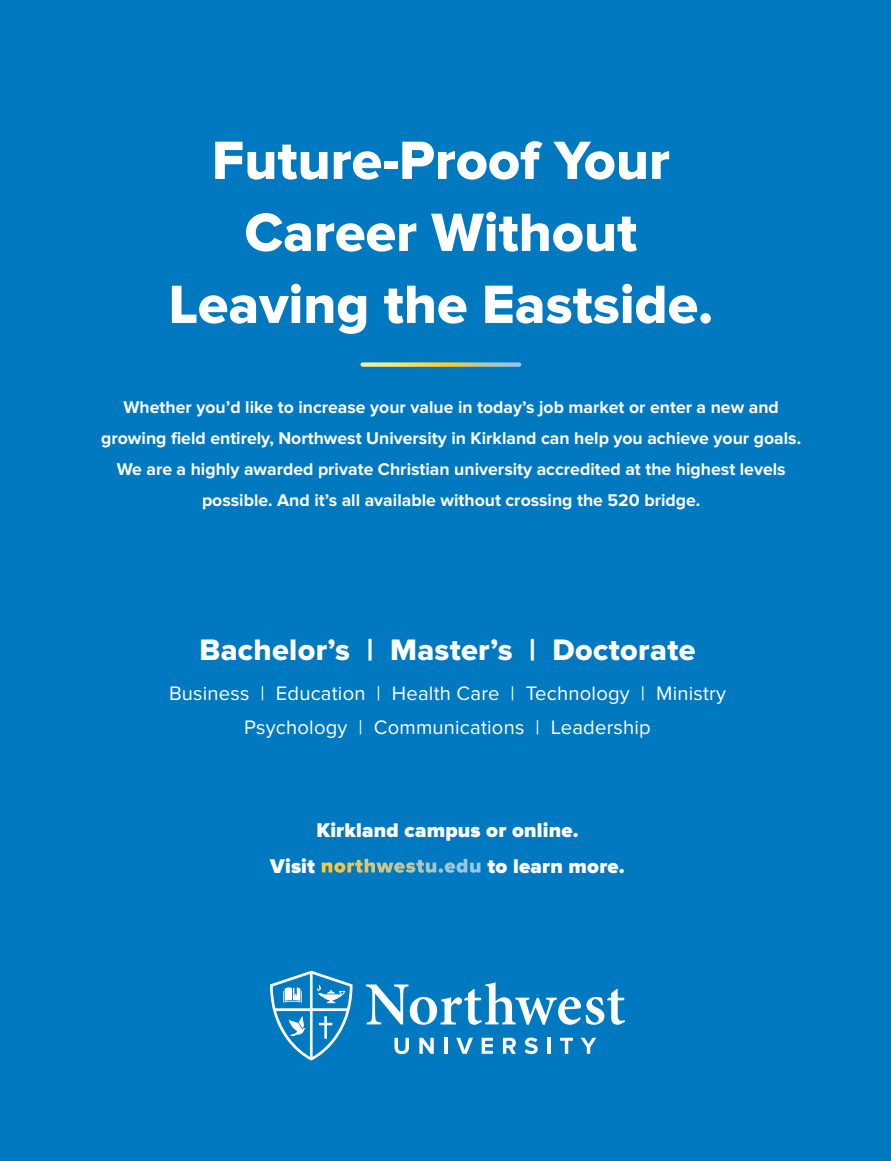
<style>
.page{position:relative;width:891px;height:1161px;background:#0079c0}
.page>*{position:absolute;margin:0;border:0;box-sizing:border-box;transform-origin:0 0}
.t1{font:55.8px/72px "Proxima Nova Extrabld";color:#fff;text-align:center}
.t2{font:30.75px "Proxima Nova Extrabld";letter-spacing:.01em;color:#fff}
.t3{font:900 20.55px/35.2px "Proxima Nova";letter-spacing:.01em;color:#fff;text-align:center}
.t4{font:20.25px/33.9px "Proxima Nova";letter-spacing:.01em;color:#fff;text-align:center}
.t5{font:700 17.7px/30.9px "Proxima Nova";color:#fff;text-align:center}
</style>
<div class="page">
<svg style="left:366px;top:982px;width:259px;height:43px"></svg>
<svg style="left:395px;top:1038px;width:14px;height:16px"></svg>
<svg style="left:419px;top:1038px;width:15px;height:16px"></svg>
<hr style="left:444px;top:1038px;width:4px;height:16px;background:#fff">
<svg style="left:456px;top:1038px;width:17px;height:16px"></svg>
<svg style="left:482px;top:1038px;width:11px;height:16px"></svg>
<svg style="left:503px;top:1038px;width:13px;height:16px"></svg>
<svg style="left:525px;top:1038px;width:13px;height:16px"></svg>
<hr style="left:547px;top:1038px;width:4px;height:16px;background:#fff">
<svg style="left:560px;top:1038px;width:13px;height:16px"></svg>
<svg style="left:581px;top:1038px;width:15px;height:16px"></svg>
<svg style="left:270px;top:971px;width:83px;height:90px"></svg>
<svg style="left:363px;top:362px;width:156px;height:5px"></svg>
<h1 class="t1" style="left:169px;top:126px;width:546px">Future-Proof Your<br>Career Without<br>Leaving the Eastside.</h1>
<p class="t5" style="left:101px;top:392px;width:702px">Whether you’d like to increase your value in today’s job market or enter a new and growing field entirely, Northwest University in Kirkland can help you achieve your goals.<br>We are a highly awarded private Christian university accredited at the highest levels possible. And it’s all available without crossing the 520 bridge.</p>
<h2 class="t2" style="left:199px;top:632px;width:498px">Bachelor’s | Master’s | Doctorate</h2>
<p class="t4" style="left:169px;top:677px;width:559px">Business | Education | Health Care | Technology | Ministry<br>Psychology | Communications | Leadership</p>
<p class="t3" style="left:270px;top:813px;width:356px">Kirkland campus or online.<br>Visit northwestu.edu to learn more.</p>
</div>
